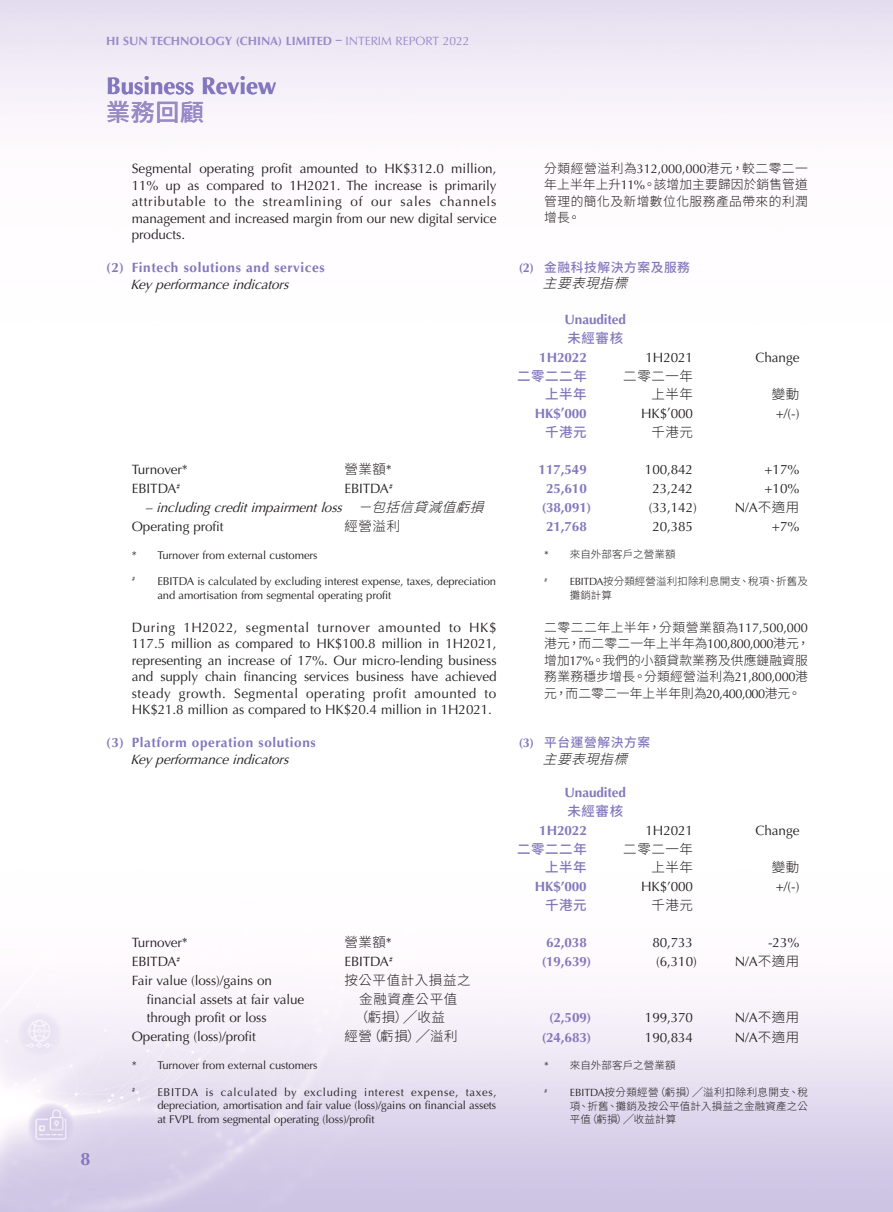
<style>
.page{position:relative;width:893px;height:1212px;background:#fff}
.page>*{position:absolute;margin:0;border:0;box-sizing:border-box;transform-origin:0 0}
.t1{font:700 24px "Optima LT Std";color:#8377bd}
.t2{font:500 24px "Source Han Sans TC";color:#968ac7}
.t3{font:700 18px "Optima LT Std";color:#8377bd}
.Body_Text{font:13.5px/16.5px "Optima LT Std";letter-spacing:-.005em;color:#231f20;text-align:justify}
.Body_Text-2{font:700 13.5px "Optima LT Std";letter-spacing:-.005em;color:#8377bd}
.Body_Text-3{font:300 13.5px "Source Han Sans TC";letter-spacing:.045em;color:#231f20}
.Heading_2{font:700 13.5px "Optima LT Std";letter-spacing:.045em;color:#8377bd}
.Heading_3{font:italic 13.5px "Optima LT Std";color:#231f20}
.Body_Text-4{font:500 13.5px "Source Han Sans TC";letter-spacing:.045em;color:#8377bd}
.Body_Text-5{font:italic 13.5px "Optima LT Std";color:#231f20}
.Heading_3-2{font:italic 300 13.5px "Source Han Sans TC";color:#231f20}
.Body_Text-6{font:italic 300 13.5px "Source Han Sans TC";color:#231f20}
.C_Body_Text{font:300 12.75px/16.5px "Source Han Sans TC";letter-spacing:.015em;color:#231f20;text-align:justify}
.C_Heading_2{font:500 12.75px "Source Han Sans TC";letter-spacing:.045em;color:#8377bd}
.t4{font:700 12px "Optima LT Std";color:#968ac7}
.Notes{font:11.25px/13.5px "Optima LT Std";letter-spacing:-.005em;color:#231f20}
.C_Notes{font:300 10.5px/13.5px "Source Han Sans TC";letter-spacing:.01em;color:#231f20}
.Notes-2{font:6.6px "Optima LT Std";color:#231f20}
.C_Notes-2{font:6.15px "Optima LT Std";color:#231f20}
.s1{font-weight:400}
.s2{font-family:"Optima LT Std";font-weight:400}
.s3{font-family:"Optima LT Std";font-weight:700}
.s4{font-family:"Source Han Sans TC";font-weight:300}
</style>
<div class="page">
<h2 class="t3" style="left:81px;top:1148px;width:12px">8</h2>
<p class="t4" style="left:106px;top:34px;width:365px">HI SUN TECHNOLOGY (CHINA) LIMITED – <span class="s1">INTERIM REPORT 2022</span></p>
<h1 class="t1" style="left:106px;top:72px;width:172px">Business Review</h1>
<h1 class="t2" style="left:106px;top:99px;width:100px">業務回顧</h1>
<p class="Body_Text" style="left:132px;top:161px;width:366px">Segmental operating profit amounted to HK$312.0 million, 11% up as compared to 1H2021. The increase is primarily attributable to the streamlining of our sales channels management and increased margin from our new digital service products.</p>
<p class="Heading_2" style="left:106px;top:260px;width:220px">(2) Fintech solutions and services</p>
<p class="Heading_3" style="left:130px;top:277px;width:164px">Keyperformanceindicators</p>
<p class="C_Body_Text" style="left:544px;top:160px;width:265px">分類經營溢利為<span class="s2">312,000,000</span>港元，較二零二一年上半年上升<span class="s2">11%</span>。該增加主要歸因於銷售管道管理的簡化及新增數位化服務產品帶來的利潤增長。</p>
<p class="C_Heading_2" style="left:519px;top:260px;width:173px"><span class="s3">(2)</span> 金融科技解決方案及服務</p>
<p class="Heading_3-2" style="left:543px;top:276px;width:96px">主要表現指標</p>
<p class="Body_Text-2" style="left:565px;top:312px;width:63px">Unaudited</p>
<p class="Body_Text-4" style="left:567px;top:330px;width:57px">未經審核</p>
<p class="Body_Text-2" style="left:539px;top:349px;width:49px">1H2022</p>
<p class="Body_Text" style="left:646px;top:349px;width:49px">1H2021</p>
<p class="Body_Text" style="left:756px;top:349px;width:45px">Change</p>
<p class="Body_Text-4" style="left:517px;top:368px;width:71px">二零二二年</p>
<p class="Body_Text-4" style="left:545px;top:387px;width:43px">上半年</p>
<p class="Body_Text-3" style="left:623px;top:368px;width:71px">二零二一年</p>
<p class="Body_Text-3" style="left:651px;top:387px;width:43px">上半年</p>
<p class="Body_Text-3" style="left:772px;top:387px;width:29px">變動</p>
<p class="Body_Text-2" style="left:535px;top:406px;width:53px">HK$’000</p>
<p class="Body_Text" style="left:641px;top:405px;width:53px">HK$’000</p>
<p class="Body_Text" style="left:776px;top:405px;width:25px">+/(-)</p>
<p class="Body_Text-4" style="left:545px;top:424px;width:43px">千港元</p>
<p class="Body_Text-3" style="left:651px;top:424px;width:43px">千港元</p>
<p class="Body_Text" style="left:132px;top:462px;width:58px">Turnover*</p>
<p class="Body_Text-3" style="left:344px;top:462px;width:49px">營業額<span class="s2">*</span></p>
<p class="Body_Text-2" style="left:539px;top:462px;width:50px">117,549</p>
<p class="Body_Text" style="left:645px;top:462px;width:50px">100,842</p>
<p class="Body_Text" style="left:764px;top:462px;width:36px">+17%</p>
<p class="Body_Text" style="left:132px;top:480px;width:50px">EBITDA<sup>#</sup></p>
<p class="Body_Text" style="left:344px;top:480px;width:50px">EBITDA<sup>#</sup></p>
<p class="Body_Text-2" style="left:546px;top:481px;width:42px">25,610</p>
<p class="Body_Text" style="left:652px;top:480px;width:42px">23,242</p>
<p class="Body_Text" style="left:764px;top:480px;width:36px">+10%</p>
<p class="Body_Text-5" style="left:145px;top:499px;width:202px">–includingcreditimpairmentloss</p>
<p class="Body_Text-6" style="left:358px;top:499px;width:137px">－包括信貸減值虧損</p>
<p class="Body_Text-2" style="left:542px;top:499px;width:51px">(38,091)</p>
<p class="Body_Text" style="left:649px;top:499px;width:50px">(33,142)</p>
<p class="Body_Text" style="left:735px;top:499px;width:66px">N/A<span class="s4">不適用</span></p>
<p class="Body_Text" style="left:132px;top:518px;width:93px">Operating profit</p>
<p class="Body_Text-3" style="left:344px;top:518px;width:57px">經營溢利</p>
<p class="Body_Text-2" style="left:546px;top:518px;width:42px">21,768</p>
<p class="Body_Text" style="left:652px;top:518px;width:42px">20,385</p>
<p class="Body_Text" style="left:772px;top:518px;width:29px">+7%</p>
<p class="Notes" style="left:132px;top:548px;width:187px">* Turnover from external customers</p>
<p class="Notes-2" style="left:132px;top:575px;width:5px">#</p>
<p class="Notes" style="left:157px;top:575px;width:340px">EBITDA is calculated by excluding interest expense, taxes, depreciation and amortisation from segmental operating profit</p>
<p class="Body_Text" style="left:132px;top:619px;width:366px">During 1H2022, segmental turnover amounted to HK$ 117.5 million as compared to HK$100.8 million in 1H2021, representing an increase of 17%. Our micro-lending business and supply chain financing services business have achieved steady growth. Segmental operating profit amounted to HK$21.8 million as compared to HK$20.4 million in 1H2021.</p>
<p class="Heading_2" style="left:106px;top:735px;width:211px">(3) Platform operation solutions</p>
<p class="Heading_3" style="left:130px;top:751px;width:164px">Keyperformanceindicators</p>
<p class="Body_Text-2" style="left:565px;top:785px;width:63px">Unaudited</p>
<p class="Body_Text-4" style="left:567px;top:804px;width:57px">未經審核</p>
<p class="Body_Text-2" style="left:539px;top:822px;width:49px">1H2022</p>
<p class="Body_Text" style="left:646px;top:822px;width:49px">1H2021</p>
<p class="Body_Text" style="left:756px;top:822px;width:45px">Change</p>
<p class="Body_Text-4" style="left:517px;top:841px;width:71px">二零二二年</p>
<p class="Body_Text-3" style="left:623px;top:841px;width:71px">二零二一年</p>
<p class="Body_Text-4" style="left:545px;top:860px;width:43px">上半年</p>
<p class="Body_Text-3" style="left:651px;top:860px;width:43px">上半年</p>
<p class="Body_Text-3" style="left:772px;top:860px;width:29px">變動</p>
<p class="Body_Text-2" style="left:535px;top:879px;width:53px">HK$’000</p>
<p class="Body_Text" style="left:641px;top:878px;width:53px">HK$’000</p>
<p class="Body_Text" style="left:776px;top:878px;width:25px">+/(-)</p>
<p class="Body_Text-4" style="left:545px;top:897px;width:43px">千港元</p>
<p class="Body_Text-3" style="left:651px;top:897px;width:43px">千港元</p>
<p class="Body_Text" style="left:132px;top:935px;width:58px">Turnover*</p>
<p class="Body_Text-3" style="left:344px;top:935px;width:49px">營業額<span class="s2">*</span></p>
<p class="Body_Text-2" style="left:546px;top:935px;width:42px">62,038</p>
<p class="Body_Text" style="left:652px;top:935px;width:42px">80,733</p>
<p class="Body_Text" style="left:768px;top:935px;width:33px">-23%</p>
<p class="Body_Text" style="left:132px;top:953px;width:50px">EBITDA<sup>#</sup></p>
<p class="Body_Text" style="left:344px;top:953px;width:50px">EBITDA<sup>#</sup></p>
<p class="Body_Text-2" style="left:542px;top:954px;width:51px">(19,639)</p>
<p class="Body_Text" style="left:656px;top:953px;width:42px">(6,310)</p>
<p class="Body_Text" style="left:735px;top:953px;width:66px">N/A<span class="s4">不適用</span></p>
<p class="Body_Text" style="left:147px;top:971px;width:159px;line-height:18.8px;text-align:left;text-indent:-15px">Fair value (loss)/gains on financial assets at fair value through profit or loss</p>
<p class="Body_Text-3" style="left:344px;top:972px;width:128px">按公平值計入損益之</p>
<p class="C_Notes" style="left:544px;top:548px;width:133px"><span class="s2">*</span> 來自外部客戶之營業額</p>
<p class="C_Notes-2" style="left:544px;top:576px;width:5px">#</p>
<p class="C_Notes" style="left:570px;top:575px;width:240px"><span class="s2">EBITDA</span>按分類經營溢利扣除利息開支、稅項、折舊及攤銷計算</p>
<p class="C_Body_Text" style="left:544px;top:619px;width:267px;text-align:left">二零二二年上半年，分類營業額為<span class="s2">117,500,000</span>港元，而二零二一年上半年為<span class="s2">100,800,000</span>港元，增加<span class="s2">17%</span>。我們的小額貸款業務及供應鏈融資服務業務穩步增長。分類經營溢利為<span class="s2">21,800,000</span>港元，而二零二一年上半年則為<span class="s2">20,400,000</span>港元。</p>
<p class="C_Heading_2" style="left:519px;top:735px;width:133px"><span class="s3">(3)</span> 平台運營解決方案</p>
<p class="Heading_3-2" style="left:543px;top:751px;width:96px">主要表現指標</p>
<p class="Body_Text-3" style="left:359px;top:991px;width:99px">金融資產公平值</p>
<p class="Body_Text-3" style="left:355px;top:1010px;width:92px">（虧損）╱收益</p>
<p class="Body_Text-2" style="left:549px;top:1010px;width:44px">(2,509)</p>
<p class="Body_Text" style="left:645px;top:1010px;width:50px">199,370</p>
<p class="Body_Text" style="left:735px;top:1010px;width:66px">N/A<span class="s4">不適用</span></p>
<p class="Body_Text" style="left:132px;top:1028px;width:126px">Operating (loss)/profit</p>
<p class="Body_Text-3" style="left:344px;top:1029px;width:115px">經營（虧損）╱溢利</p>
<p class="Body_Text-2" style="left:542px;top:1029px;width:51px">(24,683)</p>
<p class="Body_Text" style="left:645px;top:1029px;width:50px">190,834</p>
<p class="Body_Text" style="left:735px;top:1029px;width:66px">N/A<span class="s4">不適用</span></p>
<p class="Notes" style="left:132px;top:1058px;width:187px">* Turnover from external customers</p>
<p class="Notes-2" style="left:132px;top:1086px;width:5px">#</p>
<p class="Notes" style="left:157px;top:1085px;width:341px;text-align:justify">EBITDA is calculated by excluding interest expense, taxes, depreciation, amortisation and fair value (loss)/gains on financial assets at FVPL from segmental operating (loss)/profit</p>
<p class="C_Notes" style="left:544px;top:1059px;width:133px"><span class="s2">*</span> 來自外部客戶之營業額</p>
<p class="C_Notes-2" style="left:544px;top:1087px;width:5px">#</p>
<p class="C_Notes" style="left:570px;top:1086px;width:240px;text-align:justify"><span class="s2">EBITDA</span>按分類經營（虧損）╱溢利扣除利息開支、稅項、折舊、攤銷及按公平值計入損益之金融資產之公平值（虧損）╱收益計算</p>
</div>
